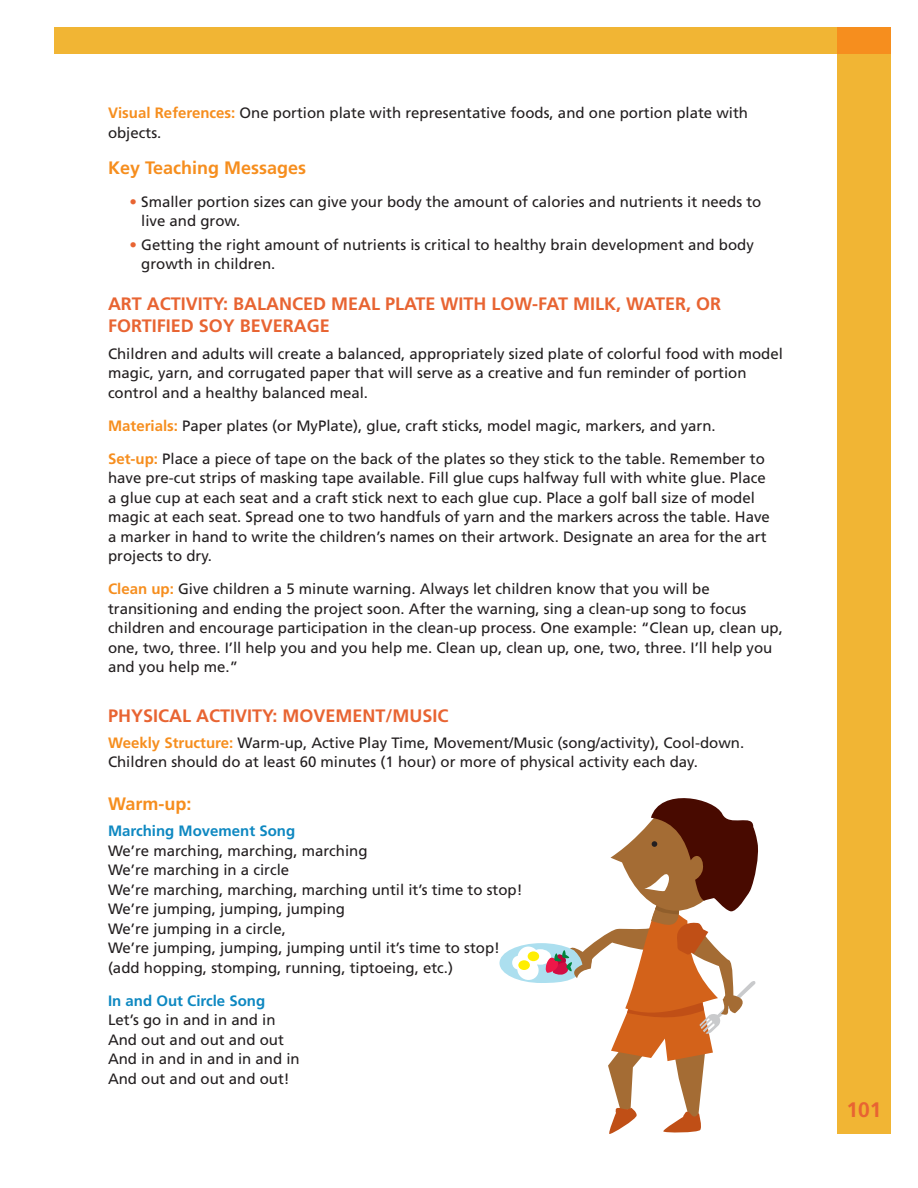
<style>
.page{position:relative;width:918px;height:1188px;background:#fff}
.page>*{position:absolute;margin:0;border:0;box-sizing:border-box;transform-origin:0 0}
.t1{font:700 21px "Frutiger";color:#e86432}
.Paragraph_Header{font:700 18px/22.5px "Frutiger";color:#e86432}
.Body_Copy{font:700 18px "Frutiger";color:#f68e1e}
.Sub_Paragraph{font:700 18px "Frutiger";color:#f68e1e}
.Body_Copy-2{font:15px/19.5px "Frutiger";color:#231f20}
.Paragraph_title{font:700 15px "Frutiger";color:#0e88c1}
.s1{font-weight:700;color:#f68e1e}
.s2{color:#e86432}
</style>
<div class="page">
<div style="left:837px;top:33px;width:54px;height:1101px;background:#f1b534"></div>
<div style="left:54px;top:28px;width:786px;height:26px;background:#f1b534"></div>
<div style="left:837px;top:28px;width:54px;height:26px;background:#f68e1e"></div>
<svg style="left:500px;top:798px;width:258px;height:336px"></svg>
<p class="Body_Copy-2" style="left:108px;top:103px;width:642px"><span class="s1">Visual References:</span> One portion plate with representative foods, and one portion plate with objects.</p>
<p class="Body_Copy" style="left:108px;top:157px;width:200px">Key Teaching Messages</p>
<p class="Body_Copy-2" style="left:141px;top:192px;width:622px;text-indent:-12px"><span class="s2">•</span> Smaller portion sizes can give your body the amount of calories and nutrients it needs to live and grow.</p>
<p class="Body_Copy-2" style="left:141px;top:235px;width:614px;text-indent:-12px"><span class="s2">•</span> Getting the right amount of nutrients is critical to healthy brain development and body growth in children.</p>
<h1 class="Paragraph_Header" style="left:108px;top:292px;width:615px">ART ACTIVITY: BALANCED MEAL PLATE WITH LOW-FAT MILK, WATER, OR<br>FORTIFIED SOY BEVERAGE</h1>
<p class="Body_Copy-2" style="left:108px;top:344px;width:676px">Children and adults will create a balanced, appropriately sized plate of colorful food with model magic, yarn, and corrugated paper that will serve as a creative and fun reminder of portion control and a healthy balanced meal.</p>
<p class="Body_Copy-2" style="left:108px;top:416px;width:609px"><span class="s1">Materials:</span> Paper plates (or MyPlate), glue, craft sticks, model magic, markers, and yarn.</p>
<p class="Body_Copy-2" style="left:108px;top:449px;width:663px"><span class="s1">Set-up:</span> Place a piece of tape on the back of the plates so they stick to the table. Remember to have pre-cut strips of masking tape available. Fill glue cups halfway full with white glue. Place a glue cup at each seat and a craft stick next to each glue cup. Place a golf ball size of model magic at each seat. Spread one to two handfuls of yarn and the markers across the table. Have a marker in hand to write the children’s names on their artwork. Designate an area for the art projects to dry.</p>
<p class="Body_Copy-2" style="left:108px;top:579px;width:676px"><span class="s1">Clean up:</span> Give children a 5 minute warning. Always let children know that you will be transitioning and ending the project soon. After the warning, sing a clean-up song to focus children and encourage participation in the clean-up process. One example: “Clean up, clean up, one, two, three. I’ll help you and you help me. Clean up, clean up, one, two, three. I’ll help you and you help me.”</p>
<h1 class="Paragraph_Header" style="left:108px;top:704px;width:342px">PHYSICAL ACTIVITY: MOVEMENT/MUSIC</h1>
<p class="Body_Copy-2" style="left:108px;top:733px;width:638px"><span class="s1">Weekly Structure:</span> Warm-up, Active Play Time, Movement/Music (song/activity), Cool-down.<br>Children should do at least 60 minutes (1 hour) or more of physical activity each day.</p>
<h2 class="Sub_Paragraph" style="left:108px;top:793px;width:85px">Warm-up:</h2>
<h3 class="Paragraph_title" style="left:108px;top:822px;width:189px">Marching Movement Song</h3>
<p class="Body_Copy-2" style="left:108px;top:841px;width:416px">We’re marching, marching, marching<br>We’re marching in a circle<br>We’re marching, marching, marching until it’s time to stop!<br>We’re jumping, jumping, jumping<br>We’re jumping in a circle,<br>We’re jumping, jumping, jumping until it’s time to stop! (add hopping, stomping, running, tiptoeing, etc.)</p>
<h3 class="Paragraph_title" style="left:108px;top:992px;width:159px">In and Out Circle Song</h3>
<p class="Body_Copy-2" style="left:108px;top:1010px;width:193px">Let’s go in and in and in<br>And out and out and out<br>And in and in and in and in<br>And out and out and out!</p>
<h1 class="t1" style="left:846px;top:1097px;width:37px">101</h1>
</div>
